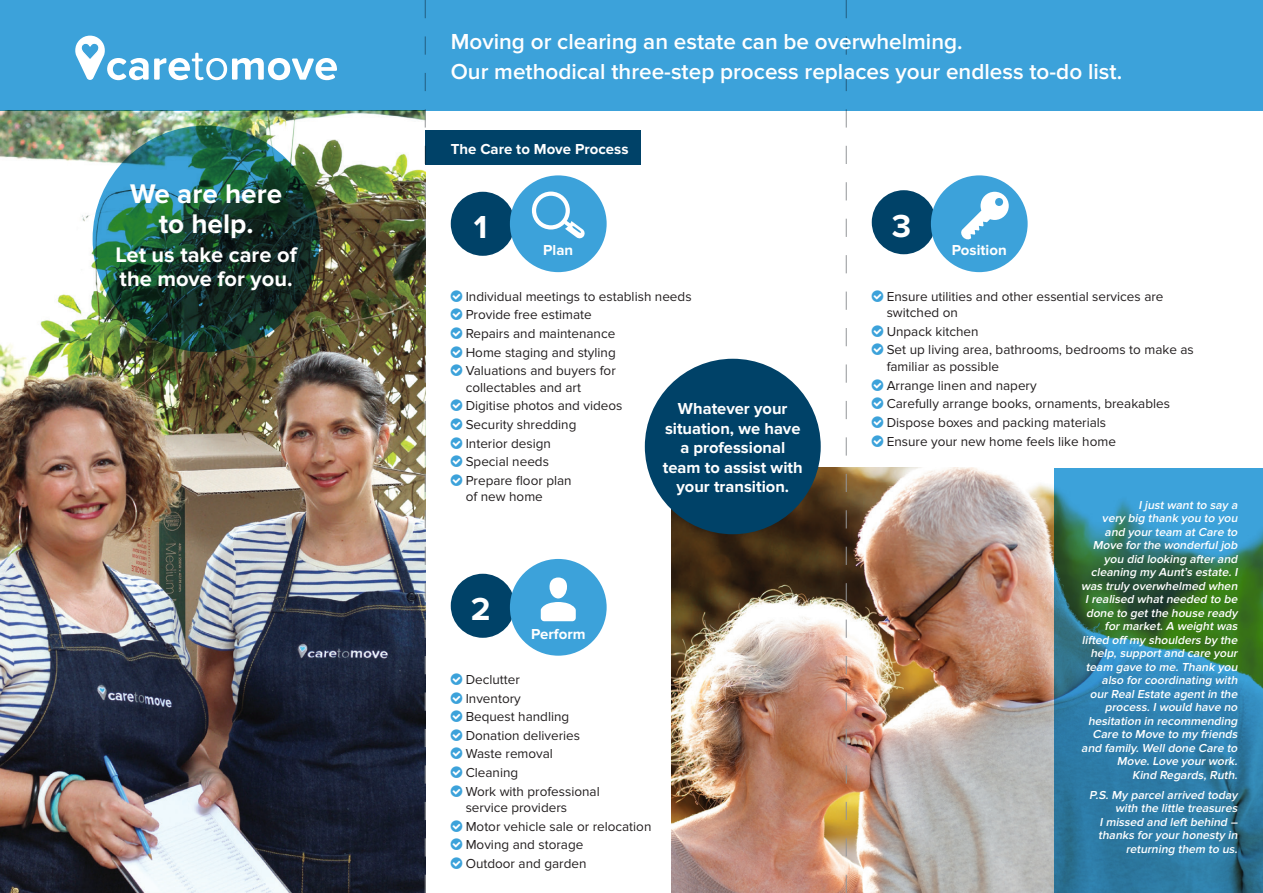
<style>
.page{position:relative;width:1263px;height:893px;background:#fff}
.page>*{position:absolute;margin:0;border:0;box-sizing:border-box;transform-origin:0 0}
.bold_headings{font:700 33px "Proxima Nova";color:#fff}
.Main_body_text{font:700 27.9px/29.1px "Proxima Nova";color:#fff;text-align:center}
.bold_headings-2{font:600 22.5px/30px "Proxima Nova";color:#fff}
.Main_body_text-2{font:700 21.9px/24.3px "Proxima Nova";color:#fff}
.Main_body_text-3{font:700 16.5px/19.5px "Proxima Nova";color:#fff;text-align:center}
.bold_headings-3{font:700 15px "Proxima Nova";color:#fff}
.Main_body_text-4{font:13.5px/16.5px "Proxima Nova";color:#231f20}
.Main_body_text-5{font:italic 600 12px/13.5px "Proxima Nova";color:#fff;text-align:right}
</style>
<div class="page">
<div style="left:451px;top:192px;width:64px;height:64px;background:#004268;border-radius:50%"></div>
<img style="left:0;top:111px;width:425px;height:782px">
<img style="left:672px;top:468px;width:382px;height:425px">
<svg style="left:425px;top:111px;width:1px;height:782px"></svg>
<svg style="left:846px;top:111px;width:1px;height:782px"></svg>
<div style="left:0;top:0;width:1263px;height:111px;background:#3ca2da"></div>
<div style="left:425px;top:131px;width:216px;height:34px;background:#004268"></div>
<svg style="left:75px;top:36px;width:262px;height:44px"></svg>
<svg style="left:93px;top:126px;width:227px;height:226px;background:#1b4f46"></svg>
<div style="left:510px;top:175px;width:97px;height:97px;background:#3ca2da;border-radius:50%"></div>
<svg style="left:532px;top:192px;width:53px;height:47px"></svg>
<div style="left:872px;top:190px;width:64px;height:64px;background:#004268;border-radius:50%"></div>
<div style="left:931px;top:175px;width:97px;height:97px;background:#3ca2da;border-radius:50%"></div>
<svg style="left:961px;top:192px;width:48px;height:48px"></svg>
<div style="left:451px;top:574px;width:64px;height:64px;background:#004268;border-radius:50%"></div>
<div style="left:510px;top:559px;width:97px;height:97px;background:#3ca2da;border-radius:50%"></div>
<svg style="left:541px;top:577px;width:35px;height:44px"></svg>
<div style="left:645px;top:359px;width:176px;height:175px;background:#004268;border-radius:50%"></div>
<svg style="left:1054px;top:468px;width:209px;height:425px;background:#317d91"></svg>
<p class="Main_body_text" style="left:130px;top:180px;width:154px">We are here to help.</p>
<p class="Main_body_text-2" style="left:115px;top:243px;width:183px">Let us take care of the move for you.</p>
<p class="bold_headings-2" style="left:451px;top:27px;width:673px">Moving or clearing an estate can be overwhelming.<br>Our methodical three-step process replaces your endless to-do list.</p>
<p class="bold_headings-3" style="left:451px;top:140px;width:179px">The Care to Move Process</p>
<p class="bold_headings" style="left:474px;top:208px;width:15px">1</p>
<p class="bold_headings-3" style="left:543px;top:241px;width:31px">Plan</p>
<p class="Main_body_text-4" style="left:466px;top:288px;width:227px">Individual meetings to establish needs</p>
<p class="Main_body_text-4" style="left:466px;top:307px;width:128px">Provide free estimate</p>
<p class="Main_body_text-4" style="left:466px;top:325px;width:151px">Repairs and maintenance</p>
<p class="Main_body_text-4" style="left:466px;top:344px;width:152px">Home staging and styling</p>
<p class="Main_body_text-4" style="left:466px;top:363px;width:152px">Valuations and buyers for collectables and art</p>
<p class="Main_body_text-4" style="left:466px;top:398px;width:158px">Digitise photos and videos</p>
<p class="Main_body_text-4" style="left:466px;top:416px;width:112px">Security shredding</p>
<p class="Main_body_text-4" style="left:466px;top:435px;width:87px">Interior design</p>
<p class="Main_body_text-4" style="left:466px;top:454px;width:85px">Special needs</p>
<p class="Main_body_text-4" style="left:466px;top:472px;width:107px">Prepare floor plan of new home</p>
<p class="Main_body_text-3" style="left:663px;top:399px;width:141px">Whatever your situation, we have a professional team to assist with your transition.</p>
<p class="bold_headings" style="left:471px;top:590px;width:21px">2</p>
<p class="bold_headings-3" style="left:531px;top:625px;width:56px">Perform</p>
<p class="Main_body_text-4" style="left:466px;top:671px;width:56px">Declutter</p>
<p class="Main_body_text-4" style="left:466px;top:690px;width:57px">Inventory</p>
<p class="Main_body_text-4" style="left:466px;top:709px;width:105px">Bequest handling</p>
<p class="Main_body_text-4" style="left:466px;top:727px;width:116px">Donation deliveries</p>
<p class="Main_body_text-4" style="left:466px;top:746px;width:89px">Waste removal</p>
<p class="Main_body_text-4" style="left:466px;top:764px;width:54px">Cleaning</p>
<p class="Main_body_text-4" style="left:466px;top:783px;width:136px">Work with professional service providers</p>
<p class="Main_body_text-4" style="left:466px;top:818px;width:187px">Motor vehicle sale or relocation</p>
<p class="Main_body_text-4" style="left:466px;top:837px;width:119px">Moving and storage</p>
<p class="Main_body_text-4" style="left:466px;top:855px;width:122px">Outdoor and garden</p>
<p class="bold_headings" style="left:892px;top:207px;width:21px">3</p>
<p class="bold_headings-3" style="left:952px;top:241px;width:56px">Position</p>
<p class="Main_body_text-4" style="left:887px;top:288px;width:278px">Ensure utilities and other essential services are switched on</p>
<p class="Main_body_text-4" style="left:887px;top:323px;width:93px">Unpack kitchen</p>
<p class="Main_body_text-4" style="left:887px;top:342px;width:309px">Set up living area, bathrooms, bedrooms to make as familiar as possible</p>
<p class="Main_body_text-4" style="left:887px;top:377px;width:151px">Arrange linen and napery</p>
<p class="Main_body_text-4" style="left:887px;top:396px;width:285px">Carefully arrange books, ornaments, breakables</p>
<p class="Main_body_text-4" style="left:887px;top:414px;width:221px">Dispose boxes and packing materials</p>
<p class="Main_body_text-4" style="left:887px;top:433px;width:231px">Ensure your new home feels like home</p>
<p class="Main_body_text-5" style="left:1081px;top:498px;width:160px">Ijustwantto say a<br>very big thank you to you and yourteam atCare to<br>Move forthe wonderfuljob you did looking afterand cleaning my Aunt’s estate.I was truly overwhelmed when<br>Irealised whatneeded to be done to getthe house ready formarket.A weightwas lifted off my shoulders by the help,supportand care your team gave to me.Thank you also forcoordinating with ourRealEstate agentin the process.Iwould have no hesitation in recommending<br>Care to Move to my friends and family.Welldone Care to<br>Move.Love yourwork.<br>Kind Regards,Ruth.</p>
<p class="Main_body_text-5" style="left:1089px;top:788px;width:152px">P.S.My parcelarrived today with the little treasures<br>Imissed and leftbehind – thanks foryourhonesty in returning them to us.</p>
</div>
